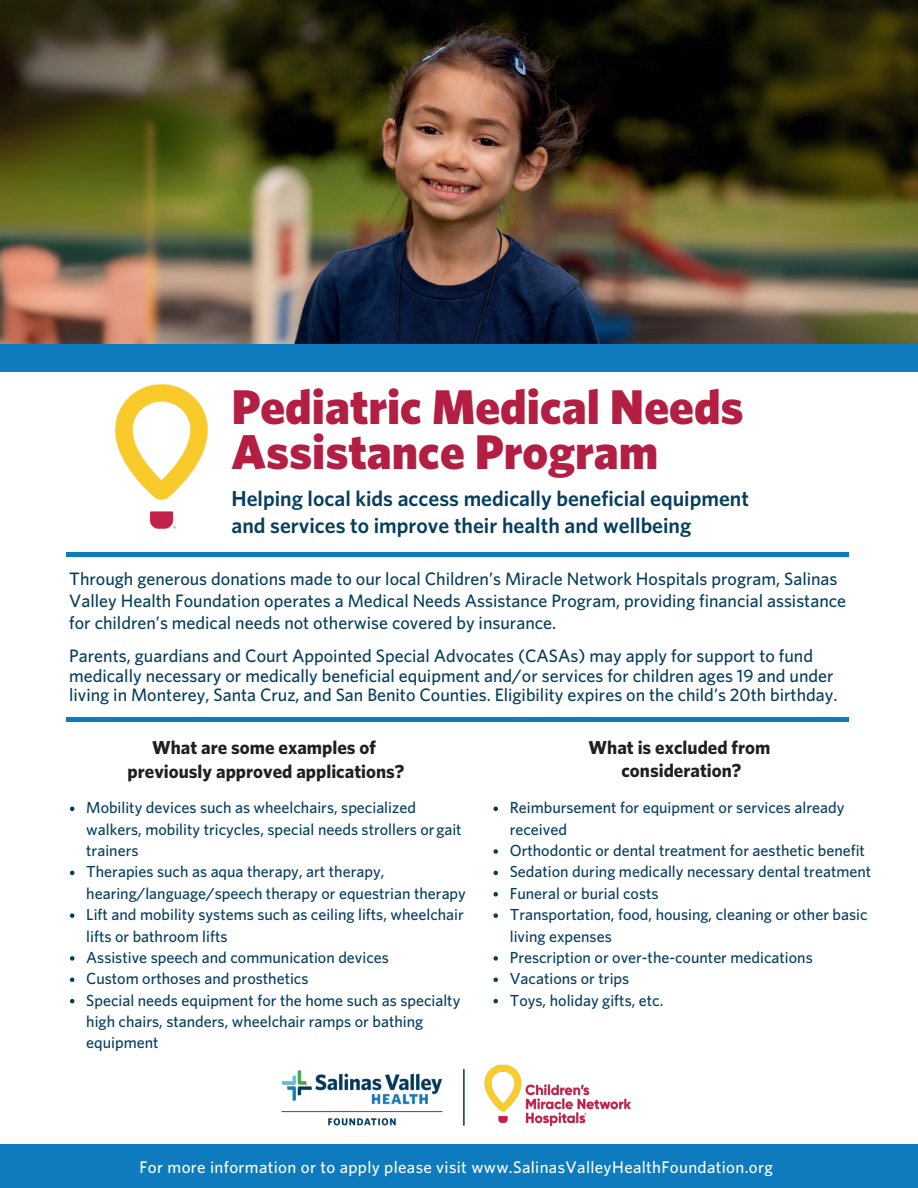
<style>
.page{position:relative;width:918px;height:1188px;background:#fff}
.page>*{position:absolute;margin:0;border:0;box-sizing:border-box;transform-origin:0 0}
.t1{font:900 48.9px/45px "Whitney";color:#b31e43}
.t2{font:600 21.6px/27px "Whitney";color:#063e5d}
.t3{font:700 18.9px/23.7px "Whitney";color:#22201e;text-align:center}
.t4{font:500 18px/21.9px "Whitney";color:#063e5d}
.t5{font:500 16.95px "Whitney";letter-spacing:.02em;color:#fff}
.t6{font:500 16.05px/21.3px "Whitney";color:#063e5d}
</style>
<div class="page">
<img style="left:0;top:0;width:918px;height:345px">
<hr style="left:66px;top:552px;width:783px;height:4px;background:#0d7bbe">
<div style="left:0;top:1144px;width:918px;height:44px;background:#0d7bbe"></div>
<div style="left:0;top:345px;width:918px;height:27px;background:#0d7bbe"></div>
<hr style="left:66px;top:718px;width:783px;height:4px;background:#0d7bbe">
<img style="left:281px;top:1064px;width:350px;height:62px">
<img style="left:115px;top:384px;width:93px;height:145px">
<svg style="left:70px;top:807px;width:4px;height:4px"></svg>
<svg style="left:70px;top:871px;width:4px;height:4px"></svg>
<svg style="left:70px;top:913px;width:4px;height:5px"></svg>
<svg style="left:70px;top:956px;width:4px;height:5px"></svg>
<svg style="left:70px;top:978px;width:4px;height:4px"></svg>
<svg style="left:70px;top:999px;width:4px;height:4px"></svg>
<svg style="left:493px;top:807px;width:5px;height:4px"></svg>
<svg style="left:493px;top:849px;width:5px;height:5px"></svg>
<svg style="left:493px;top:871px;width:5px;height:4px"></svg>
<svg style="left:493px;top:892px;width:5px;height:5px"></svg>
<svg style="left:493px;top:913px;width:5px;height:5px"></svg>
<svg style="left:493px;top:956px;width:5px;height:5px"></svg>
<svg style="left:493px;top:978px;width:5px;height:4px"></svg>
<svg style="left:493px;top:999px;width:5px;height:4px"></svg>
<h1 class="t1" style="left:231px;top:383px;width:514px">Pediatric Medical Needs<br>Assistance Program</h1>
<h2 class="t2" style="left:231px;top:485px;width:519px">Helping local kids access medically beneficial equipment and services to improve their health and wellbeing</h2>
<p class="t4" style="left:69px;top:568px;width:779px">Through generous donations made to our local Children’s Miracle Network Hospitals program, Salinas<br>Valley Health Foundation operates a Medical Needs Assistance Program, providing financial assistance for children’s medical needs not otherwise covered by insurance.</p>
<p class="t4" style="left:69px;top:646px;width:770px;line-height:19.2px">Parents, guardians and Court Appointed Special Advocates (CASAs) may apply for support to fund medically necessary or medically beneficial equipment and/or services for children ages 19 and under living in Monterey, Santa Cruz, and San Benito Counties. Eligibility expires on the child’s 20th birthday.</p>
<p class="t3" style="left:128px;top:735px;width:278px">What are some examples of previously approved applications?</p>
<p class="t6" style="left:86px;top:797px;width:381px">Mobility devices such as wheelchairs, specialized walkers, mobility tricycles, special needs strollers or gait trainers<br>Therapies such as aqua therapy, art therapy, hearing/language/speech therapy or equestrian therapy Lift and mobility systems such as ceiling lifts, wheelchair lifts or bathroom lifts<br>Assistive speech and communication devices<br>Custom orthoses and prosthetics<br>Special needs equipment for the home such as specialty high chairs, standers, wheelchair ramps or bathing equipment</p>
<p class="t3" style="left:589px;top:735px;width:183px">What is excluded from consideration?</p>
<p class="t6" style="left:510px;top:797px;width:363px">Reimbursement for equipment or services already received<br>Orthodontic or dental treatment for aesthetic benefit Sedation during medically necessary dental treatment Funeral or burial costs<br>Transportation, food, housing, cleaning or other basic living expenses<br>Prescription or over-the-counter medications Vacations or trips<br>Toys, holiday gifts, etc.</p>
<p class="t5" style="left:140px;top:1156px;width:635px">For more information or to apply please visit www.SalinasValleyHealthFoundation.org</p>
</div>
